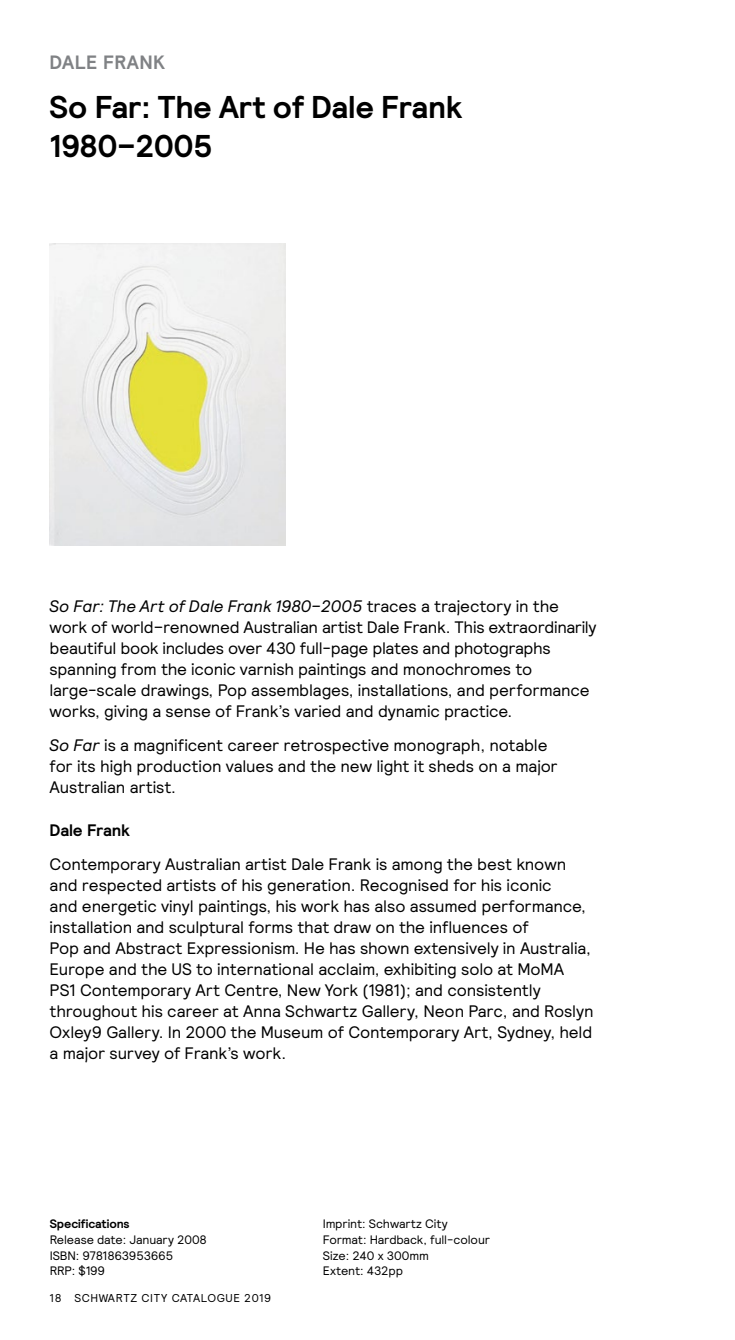
<style>
.page{position:relative;width:735px;height:1340px;background:#fff}
.page>*{position:absolute;margin:0;border:0;box-sizing:border-box;transform-origin:0 0}
.t1{font:700 31.5px/38.5px "Relative";letter-spacing:-.01em;color:#000}
.t2{font:700 19.25px "Relative";letter-spacing:.015em;color:#808285}
.t3{font:16.62px/21px "Relative";letter-spacing:-.01em;color:#000}
.t4{font:700 16.62px "Relative";letter-spacing:-.01em;color:#000}
.t5{font:12.25px/15.8px "Relative";letter-spacing:-.01em;color:#000}
.t6{font:700 12.25px "Relative";color:#000}
.t7{font:11.38px "Relative";letter-spacing:.05em;color:#000}
.s1{font-style:italic}
</style>
<div class="page">
<img style="left:50px;top:243px;width:236px;height:303px">
<p class="t2" style="left:50px;top:50px;width:117px">DALE FRANK</p>
<h1 class="t1" style="left:50px;top:87px;width:414px">So Far: The Art of Dale Frank<br>1980–2005</h1>
<p class="t3" style="left:50px;top:595px;width:548px"><span class="s1">So Far: The Art of Dale Frank 1980–2005</span> traces a trajectory in the work of world–renowned Australian artist Dale Frank. This extraordinarily beautiful book includes over 430 full-page plates and photographs spanning from the iconic varnish paintings and monochromes to large-scale drawings, Pop assemblages, installations, and performance works, giving a sense of Frank’s varied and dynamic practice.</p>
<p class="t3" style="left:50px;top:733px;width:509px"><span class="s1">So Far</span> is a magnificent career retrospective monograph, notable for its high production values and the new light it sheds on a major<br>Australian artist.</p>
<p class="t4" style="left:50px;top:819px;width:82px">Dale Frank</p>
<p class="t3" style="left:50px;top:852px;width:545px">Contemporary Australian artist Dale Frank is among the best known and respected artists of his generation. Recognised for his iconic<br>and energetic vinyl paintings, his work has also assumed performance, installation and sculptural forms that draw on the influences of<br>Pop and Abstract Expressionism. He has shown extensively in Australia, Europe and the US to international acclaim, exhibiting solo at MoMA PS1 Contemporary Art Centre, New York (1981); and consistently throughout his career at Anna Schwartz Gallery, Neon Parc, and Roslyn Oxley9 Gallery. In 2000 the Museum of Contemporary Art, Sydney, held a major survey of Frank’s work.</p>
<p class="t6" style="left:50px;top:1215px;width:81px">Specifications</p>
<p class="t5" style="left:50px;top:1231px;width:159px">Release date: January 2008<br>ISBN: 9781863953665<br>RRP: $199</p>
<p class="t7" style="left:50px;top:1290px;width:223px">18 SCHWARTZ CITY CATALOGUE 2019</p>
<p class="t5" style="left:323px;top:1215px;width:169px">Imprint: Schwartz City<br>Format: Hardback, full-colour<br>Size: 240 x 300mm<br>Extent: 432pp</p>
</div>
